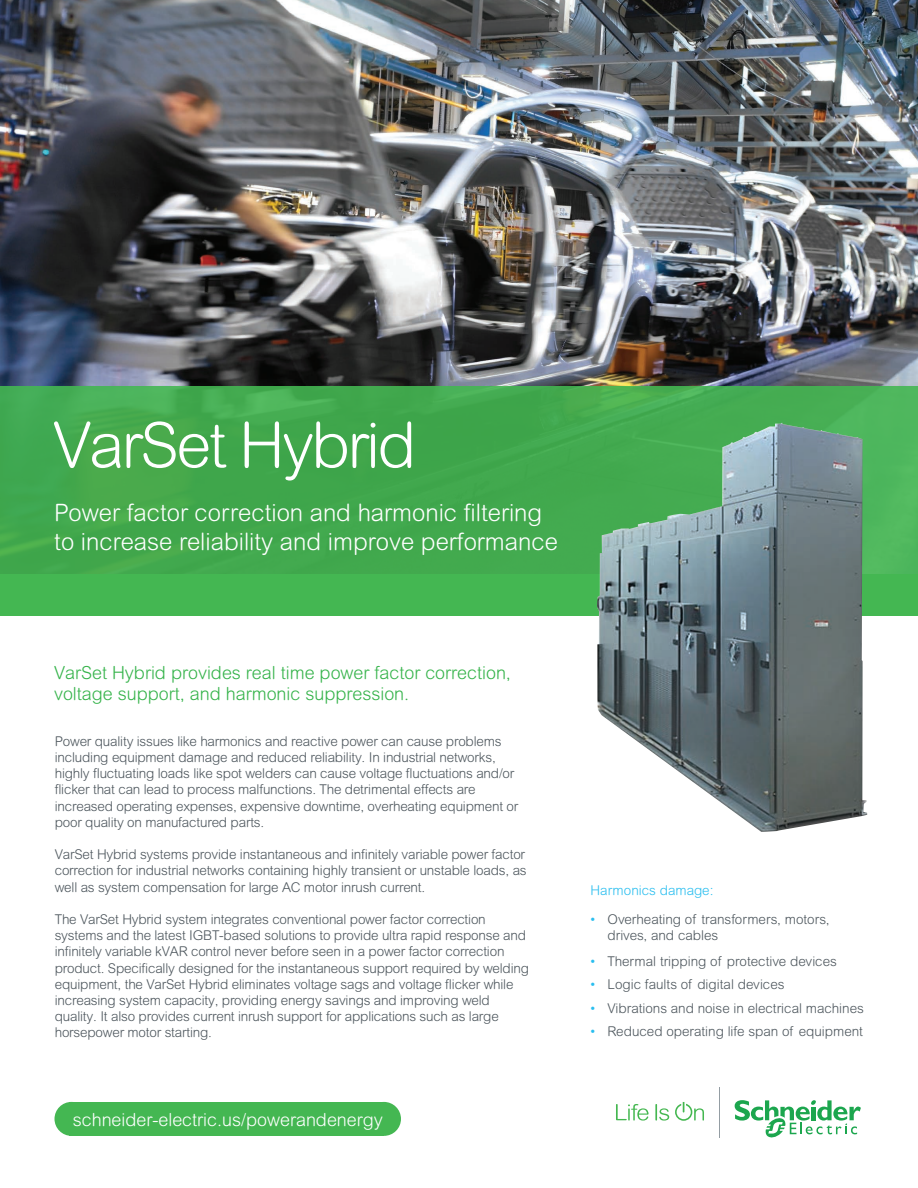
<style>
.page{position:relative;width:918px;height:1188px;background:#fff}
.page>*{position:absolute;margin:0;border:0;box-sizing:border-box;transform-origin:0 0}
.t1{font:300 63px "Arial Rounded MT Std";letter-spacing:-.04em;color:#fff}
.t2{font:300 24px/28.8px "Arial Rounded MT Std";color:#fff}
.t3{font:300 18px/21.6px "Arial Rounded MT Std";color:#35b34a}
.t4{font:300 18px "Arial Rounded MT Std";color:#fff}
.t5{font:300 13.5px/16.2px "Arial Rounded MT Std";letter-spacing:-.015em;color:#4c555c}
.t6{font:300 13.5px "Arial Rounded MT Std";color:#2abeef}
.s1{color:#2abeef}
</style>
<div class="page">
<img style="left:0;top:0;width:918px;height:386px">
<div style="left:0;top:575px;width:918px;height:41px;background:#44b752"></div>
<img style="left:0;top:386px;width:918px;height:189px">
<div style="left:55px;top:1102px;width:33px;height:34px;background:#44b752;border-radius:50%"></div>
<div style="left:367px;top:1102px;width:34px;height:34px;background:#44b752;border-radius:50%"></div>
<div style="left:70px;top:1102px;width:314px;height:34px;background:#44b752"></div>
<svg style="left:616px;top:1104px;width:33px;height:17px"></svg>
<svg style="left:655px;top:1104px;width:14px;height:17px"></svg>
<svg style="left:675px;top:1102px;width:29px;height:19px"></svg>
<svg style="left:735px;top:1100px;width:126px;height:38px"></svg>
<hr style="left:719px;top:1087px;width:1px;height:51px;background:#949da3">
<img style="left:597px;top:423px;width:270px;height:409px">
<h1 class="t1" style="left:53px;top:409px;width:365px">VarSet Hybrid</h1>
<h2 class="t2" style="left:54px;top:498px;width:505px">Power factor correction and harmonic filtering to increase reliability and improve performance</h2>
<h3 class="t3" style="left:54px;top:662px;width:459px">VarSet Hybrid provides real time power factor correction, voltage support, and harmonic suppression.</h3>
<p class="t5" style="left:55px;top:733px;width:465px">Power quality issues like harmonics and reactive power can cause problems including equipment damage and reduced reliability. In industrial networks, highly fluctuating loads like spot welders can cause voltage fluctuations and/or flicker that can lead to process malfunctions. The detrimental effects are increased operating expenses, expensive downtime, overheating equipment or poor quality on manufactured parts.</p>
<p class="t5" style="left:55px;top:846px;width:473px;text-align:justify">VarSet Hybrid systems provide instantaneous and infinitely variable power factor correction for industrial networks containing highly transient or unstable loads, as well as system compensation for large AC motor inrush current.</p>
<p class="t5" style="left:55px;top:911px;width:476px">The VarSet Hybrid system integrates conventional power factor correction systems and the latest IGBT-based solutions to provide ultra rapid response and infinitely variable kVAR control never before seen in a power factor correction product. Specifically designed for the instantaneous support required by welding equipment, the VarSet Hybrid eliminates voltage sags and voltage flicker while increasing system capacity, providing energy savings and improving weld quality. It also provides current inrush support for applications such as large horsepower motor starting.</p>
<h3 class="t4" style="left:73px;top:1109px;width:312px">schneider-electric.us/powerandenergy</h3>
<p class="t6" style="left:591px;top:882px;width:124px">Harmonics damage:</p>
<p class="t5" style="left:608px;top:911px;width:224px;text-indent:-17px"><span class="s1">•</span> Overheating of transformers, motors, drives, and cables</p>
<p class="t5" style="left:591px;top:953px;width:248px"><span class="s1">•</span> Thermal tripping of protective devices</p>
<p class="t5" style="left:591px;top:976px;width:196px"><span class="s1">•</span> Logic faults of digital devices</p>
<p class="t5" style="left:591px;top:1000px;width:275px"><span class="s1">•</span> Vibrations and noise in electrical machines</p>
<p class="t5" style="left:591px;top:1023px;width:274px"><span class="s1">•</span> Reduced operating life span of equipment</p>
</div>
